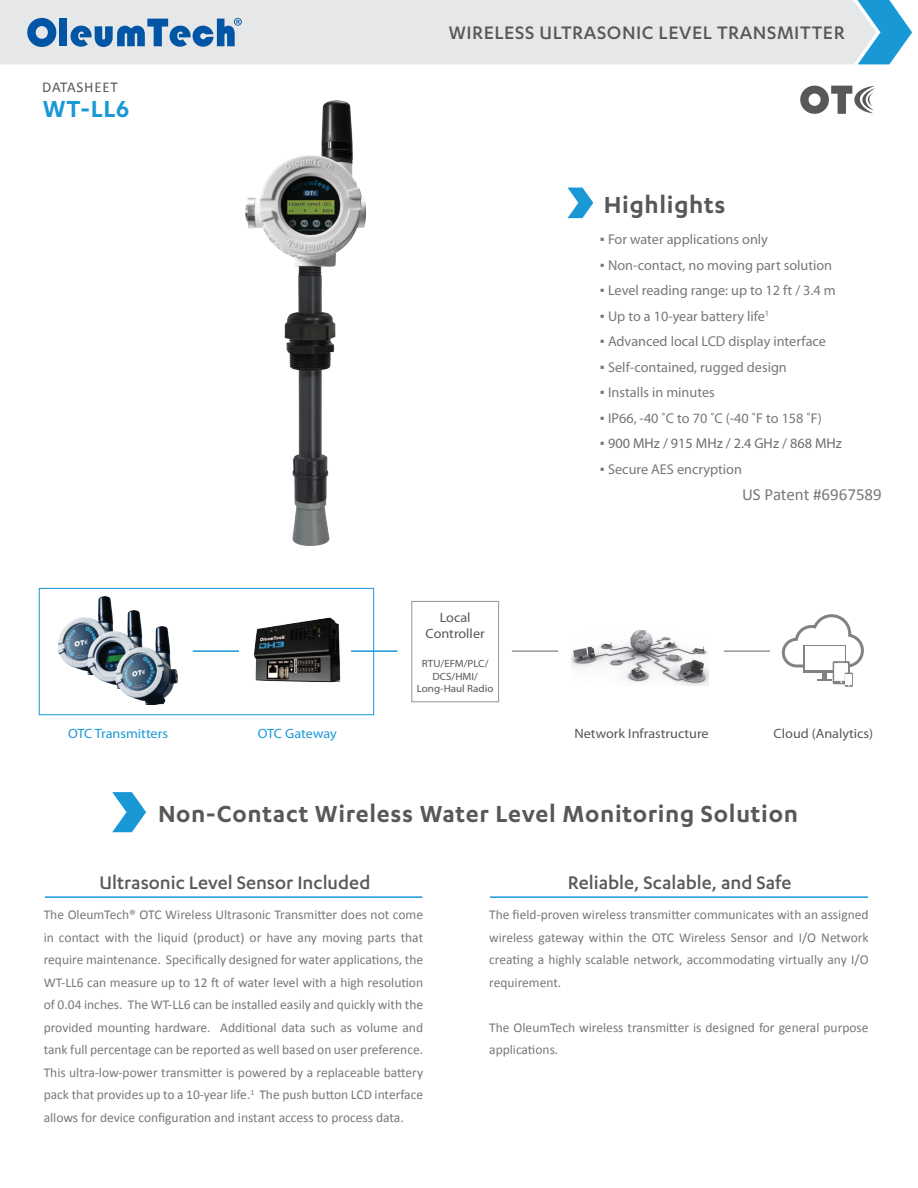
<style>
.page{position:relative;width:918px;height:1188px;background:#fff}
.page>*{position:absolute;margin:0;border:0;box-sizing:border-box;transform-origin:0 0}
.t1{font:600 27px "Karbon";letter-spacing:.025em;color:#57585a}
.t2{font:600 27px "Karbon";color:#1998d6}
.t3{font:500 21px "Karbon";color:#57585a}
.t4{font:500 21px "Karbon";letter-spacing:.025em;color:#57585a}
.t5{font:16.95px "Calibri";color:#76787b}
.t6{font:15px "Calibri";letter-spacing:.05em;color:#57585a}
.t7{font:14.25px "Myriad Pro";color:#76787b}
.t8{font:14.25px "Myriad Pro";color:#6c6d70}
.t9{font:13.5px/22.5px "Calibri";color:#76787b;text-align:justify}
.t10{font:13.5px/16.2px "Myriad Pro";color:#57585a;text-align:center;scale:1.05 1}
.t11{font:13.5px "Myriad Pro";letter-spacing:-.005em;color:#1998d6;scale:1.05 1}
.t12{font:10.5px/12.6px "Myriad Pro";color:#57585a;text-align:center;scale:1.05 1}
.s1{font-family:"Verdana"}
.s2{font-family:"Verdana";color:#76787b}
</style>
<div class="page">
<div style="left:0;top:0;width:857px;height:64px;background:#e6e7e9"></div>
<svg style="left:857px;top:0;width:55px;height:64px"></svg>
<hr style="left:45px;top:896px;width:377px;height:2px;background:#1998d6">
<hr style="left:490px;top:896px;width:378px;height:2px;background:#1998d6">
<svg style="left:27px;top:18px;width:29px;height:29px"></svg>
<div style="left:60px;top:19px;width:7px;height:27px;background:#0155a5"></div>
<svg style="left:71px;top:18px;width:171px;height:29px;background:#77a0c8"></svg>
<svg style="left:567px;top:188px;width:26px;height:30px"></svg>
<svg style="left:112px;top:792px;width:34px;height:40px"></svg>
<img style="left:246px;top:101px;width:120px;height:445px">
<svg style="left:800px;top:86px;width:75px;height:28px"></svg>
<img style="left:253px;top:617px;width:88px;height:66px">
<svg style="left:781px;top:614px;width:83px;height:73px"></svg>
<hr style="left:724px;top:650px;width:46px;height:2px;background:#939598">
<img style="left:571px;top:630px;width:137px;height:55px">
<img style="left:58px;top:597px;width:54px;height:74px">
<div style="left:39px;top:588px;width:335px;height:127px;border:1px solid #1998d6"></div>
<hr style="left:193px;top:650px;width:46px;height:2px;background:#1998d6">
<hr style="left:351px;top:650px;width:46px;height:2px;background:#1998d6">
<img style="left:87px;top:610px;width:55px;height:75px">
<img style="left:115px;top:626px;width:63px;height:78px">
<hr style="left:512px;top:650px;width:46px;height:2px;background:#939598">
<div style="left:411px;top:601px;width:88px;height:101px;border:1px solid #939598"></div>
<p class="t6" style="left:42px;top:77px;width:77px">DATASHEET</p>
<h1 class="t2" style="left:43px;top:94px;width:88px">WT-LL6</h1>
<h2 class="t4" style="left:449px;top:21px;width:397px">WIRELESS ULTRASONIC LEVEL TRANSMITTER</h2>
<h1 class="t1" style="left:604px;top:190px;width:123px">Highlights</h1>
<p class="t7" style="left:600px;top:231px;width:169px"><span class="s1">▪</span> For water applications only</p>
<p class="t7" style="left:600px;top:256px;width:234px"><span class="s1">▪</span> Non-contact, no moving part solution</p>
<p class="t7" style="left:600px;top:282px;width:237px"><span class="s1">▪</span> Level reading range: up to 12 ft / 3.4 m</p>
<p class="t7" style="left:600px;top:307px;width:171px"><span class="s1">▪</span> Up to a 10-year battery life<sup>1</sup></p>
<p class="t7" style="left:600px;top:333px;width:227px"><span class="s1">▪</span> Advanced local LCD display interface</p>
<p class="t7" style="left:600px;top:358px;width:188px"><span class="s1">▪</span> Self-contained, rugged design</p>
<p class="t7" style="left:600px;top:384px;width:116px"><span class="s1">▪</span> Installs in minutes</p>
<p class="t7" style="left:600px;top:409px;width:223px"><span class="s1">▪</span> IP66, -40 ˚C to 70 ˚C (-40 ˚F to 158 ˚F)</p>
<p class="t8" style="left:600px;top:435px;width:244px"><span class="s2">▪</span> 900 MHz / 915 MHz / 2.4 GHz / 868 MHz</p>
<p class="t7" style="left:600px;top:460px;width:144px"><span class="s1">▪</span> Secure AES encryption</p>
<p class="t10" style="left:426px;top:609px;width:58px">Local<br>Controller</p>
<p class="t12" style="left:417px;top:657px;width:75px">RTU/EFM/PLC/<br>DCS/HMI/<br>Long-Haul Radio</p>
<p class="t5" style="left:742px;top:484px;width:141px">US Patent #6967589</p>
<p class="t11" style="left:68px;top:726px;width:97px">OTC Transmitters</p>
<p class="t11" style="left:258px;top:726px;width:77px">OTC Gateway</p>
<p class="t10" style="left:574px;top:726px;width:129px">Network Infrastructure</p>
<p class="t10" style="left:774px;top:726px;width:96px">Cloud (Analytics)</p>
<h1 class="t1" style="left:158px;top:799px;width:641px">Non-Contact Wireless Water Level Monitoring Solution</h1>
<h2 class="t3" style="left:99px;top:871px;width:273px">Ultrasonic Level Sensor Included</h2>
<p class="t9" style="left:44px;top:903px;width:381px">The OleumTech® OTC Wireless Ultrasonic Transmitter does not come in contact with the liquid (product) or have any moving parts that require maintenance. Specifically designed for water applications, the WT-LL6 can measure up to 12 ft of water level with a high resolution of 0.04 inches. The WT-LL6 can be installed easily and quickly with the provided mounting hardware. Additional data such as volume and tank full percentage can be reported as well based on user preference.<br>This ultra-low-power transmitter is powered by a replaceable battery pack that provides up to a 10-year life.<sup>1</sup> The push button LCD interface allows for device configuration and instant access to process data.</p>
<h2 class="t3" style="left:568px;top:871px;width:225px">Reliable, Scalable, and Safe</h2>
<p class="t9" style="left:489px;top:903px;width:381px">The field-proven wireless transmitter communicates with an assigned wireless gateway within the OTC Wireless Sensor and I/O Network creating a highly scalable network, accommodating virtually any I/O requirement.</p>
<p class="t9" style="left:489px;top:1016px;width:381px">The OleumTech wireless transmitter is designed for general purpose applications.</p>
</div>
